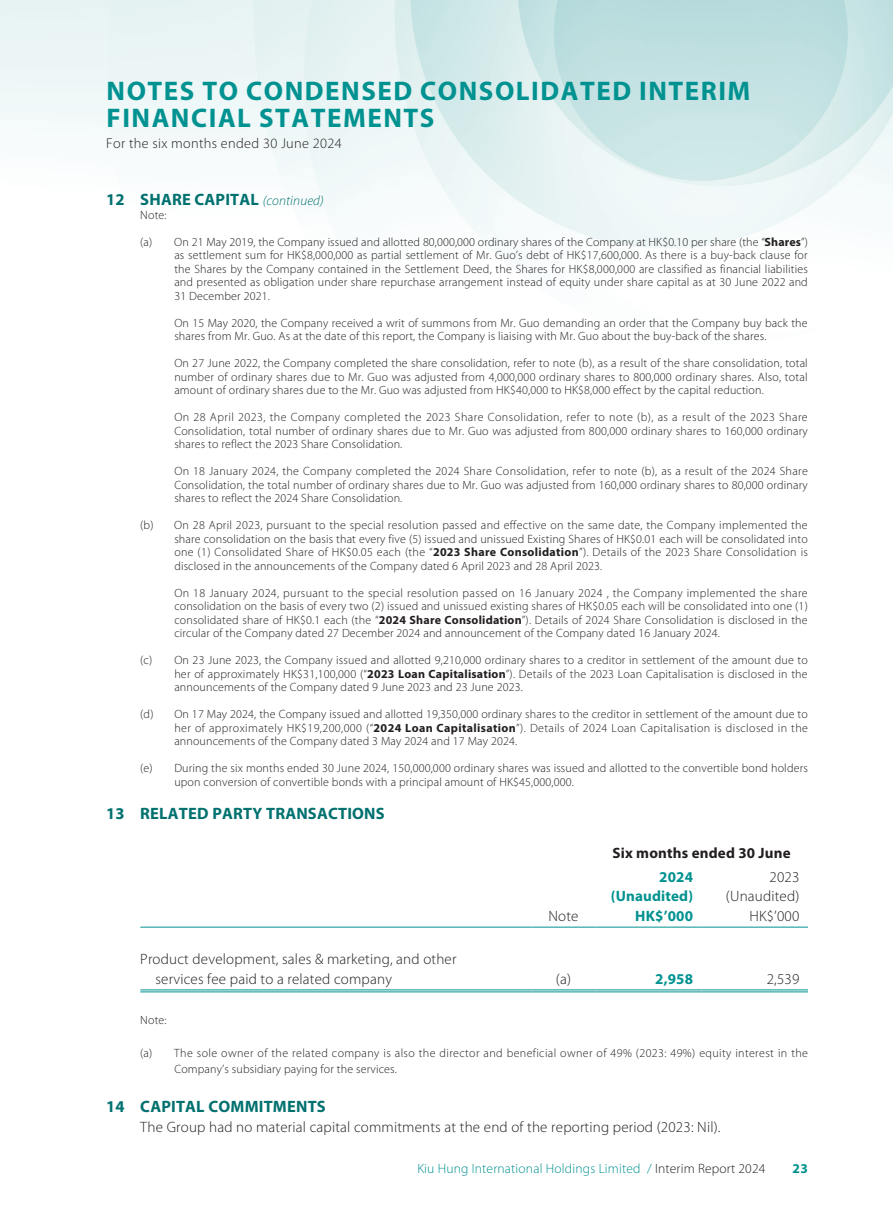
<style>
.page{position:relative;width:893px;height:1212px;background:#fff}
.page>*{position:absolute;margin:0;border:0;box-sizing:border-box;transform-origin:0 0}
.t1{font:700 27px/27px "Myriad Pro";letter-spacing:.055em;color:#009290}
._01_H1{font:700 16.5px "Myriad Pro";letter-spacing:.01em;color:#00716f}
._50_Table_txt{font:300 15px "Myriad Pro";letter-spacing:.015em;color:#231f20}
._00_txt{font:300 15px "Myriad Pro";letter-spacing:.015em;color:#231f20}
._50_Table_txt-2{font:700 15px "Myriad Pro";letter-spacing:.01em;color:#009290}
._50_Table_txt-3{font:700 15px "Myriad Pro";letter-spacing:.01em;color:#231f20}
.t2{font:300 14.25px "Myriad Pro";letter-spacing:.025em;color:#231f20}
.t3{font:300 13.5px "Myriad Pro";letter-spacing:.015em;color:#009290}
.t4{font:700 13.5px "Myriad Pro";color:#009290}
._06_Notes{font:300 12px/13.5px "Myriad Pro";letter-spacing:.015em;color:#231f20;text-align:justify}
.s1{font-weight:300;font-style:italic;font-size:13.5px}
.s2{font-weight:700}
.s3{color:#231f20}
</style>
<div class="page">
<img style="left:0;top:0;width:893px;height:993px">
<svg style="left:595px;top:864px;width:107px;height:127px"></svg>
<hr style="left:140px;top:927px;width:391px;height:1px;background:#009290">
<hr style="left:531px;top:927px;width:64px;height:1px;background:#009290">
<hr style="left:595px;top:927px;width:107px;height:1px;background:#009290">
<hr style="left:702px;top:927px;width:106px;height:1px;background:#009290">
<hr style="left:140px;top:989px;width:391px;height:1px;background:#009290">
<hr style="left:140px;top:991px;width:391px;height:1px;background:#009290">
<hr style="left:531px;top:989px;width:64px;height:1px;background:#009290">
<hr style="left:531px;top:991px;width:64px;height:1px;background:#009290">
<hr style="left:595px;top:989px;width:107px;height:1px;background:#009290">
<hr style="left:595px;top:991px;width:107px;height:1px;background:#009290">
<hr style="left:702px;top:989px;width:106px;height:1px;background:#009290">
<hr style="left:702px;top:991px;width:106px;height:1px;background:#009290">
<h1 class="t1" style="left:107px;top:77px;width:645px">NOTES TO CONDENSED CONSOLIDATED INTERIM<br>FINANCIAL STATEMENTS</h1>
<p class="t2" style="left:106px;top:135px;width:237px">For the six months ended 30 June 2024</p>
<p class="_01_H1" style="left:106px;top:189px;width:219px">12 SHARE CAPITAL <span class="s1">(continued)</span></p>
<p class="_06_Notes" style="left:140px;top:208px;width:28px">Note:</p>
<p class="_06_Notes" style="left:174px;top:235px;width:635px;text-indent:-34px">(a) On 21 May 2019, the Company issued and allotted 80,000,000 ordinary shares of the Company at HK$0.10 per share (the “<span class="s2">Shares</span>”) as settlement sum for HK$8,000,000 as partial settlement of Mr. Guo’s debt of HK$17,600,000. As there is a buy-back clause for the Shares by the Company contained in the Settlement Deed, the Shares for HK$8,000,000 are classified as financial liabilities and presented as obligation under share repurchase arrangement instead of equity under share capital as at 30 June 2022 and 31 December 2021.</p>
<p class="_06_Notes" style="left:174px;top:316px;width:635px">On 15 May 2020, the Company received a writ of summons from Mr. Guo demanding an order that the Company buy back the shares from Mr. Guo. As at the date of this report, the Company is liaising with Mr. Guo about the buy-back of the shares.</p>
<p class="_06_Notes" style="left:174px;top:356px;width:635px">On 27 June 2022, the Company completed the share consolidation, refer to note (b), as a result of the share consolidation, total number of ordinary shares due to Mr. Guo was adjusted from 4,000,000 ordinary shares to 800,000 ordinary shares. Also, total amount of ordinary shares due to the Mr. Guo was adjusted from HK$40,000 to HK$8,000 effect by the capital reduction.</p>
<p class="_06_Notes" style="left:174px;top:410px;width:635px">On 28 April 2023, the Company completed the 2023 Share Consolidation, refer to note (b), as a result of the 2023 Share Consolidation, total number of ordinary shares due to Mr. Guo was adjusted from 800,000 ordinary shares to 160,000 ordinary shares to reflect the 2023 Share Consolidation.</p>
<p class="_06_Notes" style="left:174px;top:464px;width:635px">On 18 January 2024, the Company completed the 2024 Share Consolidation, refer to note (b), as a result of the 2024 Share Consolidation, the total number of ordinary shares due to Mr. Guo was adjusted from 160,000 ordinary shares to 80,000 ordinary shares to reflect the 2024 Share Consolidation.</p>
<p class="_06_Notes" style="left:174px;top:518px;width:635px;text-indent:-34px">(b) On 28 April 2023, pursuant to the special resolution passed and effective on the same date, the Company implemented the share consolidation on the basis that every five (5) issued and unissued Existing Shares of HK$0.01 each will be consolidated into one (1) Consolidated Share of HK$0.05 each (the “<span class="s2">2023 Share Consolidation</span>”). Details of the 2023 Share Consolidation is disclosed in the announcements of the Company dated 6 April 2023 and 28 April 2023.</p>
<p class="_06_Notes" style="left:174px;top:586px;width:635px">On 18 January 2024, pursuant to the special resolution passed on 16 January 2024 , the Company implemented the share consolidation on the basis of every two (2) issued and unissued existing shares of HK$0.05 each will be consolidated into one (1) consolidated share of HK$0.1 each (the “<span class="s2">2024 Share Consolidation</span>”). Details of 2024 Share Consolidation is disclosed in the circular of the Company dated 27 December 2024 and announcement of the Company dated 16 January 2024.</p>
<p class="_06_Notes" style="left:174px;top:653px;width:635px;text-indent:-34px">(c) On 23 June 2023, the Company issued and allotted 9,210,000 ordinary shares to a creditor in settlement of the amount due to her of approximately HK$31,100,000 (“<span class="s2">2023 Loan Capitalisation</span>”). Details of the 2023 Loan Capitalisation is disclosed in the announcements of the Company dated 9 June 2023 and 23 June 2023.</p>
<p class="_06_Notes" style="left:174px;top:707px;width:635px;text-indent:-34px">(d) On 17 May 2024, the Company issued and allotted 19,350,000 ordinary shares to the creditor in settlement of the amount due to her of approximately HK$19,200,000 (“<span class="s2">2024 Loan Capitalisation</span>”). Details of 2024 Loan Capitalisation is disclosed in the announcements of the Company dated 3 May 2024 and 17 May 2024.</p>
<p class="_06_Notes" style="left:174px;top:761px;width:635px;text-indent:-34px">(e) During the six months ended 30 June 2024, 150,000,000 ordinary shares was issued and allotted to the convertible bond holders upon conversion of convertible bonds with a principal amount of HK$45,000,000.</p>
<p class="_01_H1" style="left:106px;top:802px;width:280px">13 RELATED PARTY TRANSACTIONS</p>
<p class="_50_Table_txt-3" style="left:612px;top:843px;width:180px">Six months ended 30 June</p>
<p class="_50_Table_txt-2" style="left:659px;top:867px;width:35px">2024</p>
<p class="_50_Table_txt" style="left:769px;top:867px;width:31px">2023</p>
<p class="_50_Table_txt-2" style="left:611px;top:886px;width:84px">(Unaudited)</p>
<p class="_50_Table_txt" style="left:726px;top:887px;width:75px">(Unaudited)</p>
<p class="_50_Table_txt" style="left:548px;top:906px;width:32px">Note</p>
<p class="_50_Table_txt-2" style="left:635px;top:906px;width:59px">HK$’000</p>
<p class="_50_Table_txt" style="left:749px;top:906px;width:51px">HK$’000</p>
<p class="_50_Table_txt" style="left:140px;top:950px;width:318px">Product development, sales &amp; marketing, and other</p>
<p class="_50_Table_txt" style="left:155px;top:969px;width:238px">services fee paid to a related company</p>
<p class="_50_Table_txt" style="left:556px;top:969px;width:17px">(a)</p>
<p class="_50_Table_txt-2" style="left:655px;top:969px;width:39px">2,958</p>
<p class="_50_Table_txt" style="left:767px;top:969px;width:34px">2,539</p>
<p class="_06_Notes" style="left:140px;top:1012px;width:28px">Note:</p>
<p class="_06_Notes" style="left:174px;top:1044px;width:635px;line-height:16.5px;text-indent:-34px">(a) The sole owner of the related company is also the director and beneficial owner of 49% (2023: 49%) equity interest in the<br>Company’s subsidiary paying for the services.</p>
<p class="_01_H1" style="left:106px;top:1096px;width:221px">14 CAPITAL COMMITMENTS</p>
<p class="_00_txt" style="left:140px;top:1117px;width:582px">The Group had no material capital commitments at the end of the reporting period (2023: Nil).</p>
<p class="t3" style="left:417px;top:1160px;width:349px">Kiu Hung International Holdings Limited / <span class="s3">Interim Report 2024</span></p>
<p class="t4" style="left:793px;top:1159px;width:17px">23</p>
</div>
